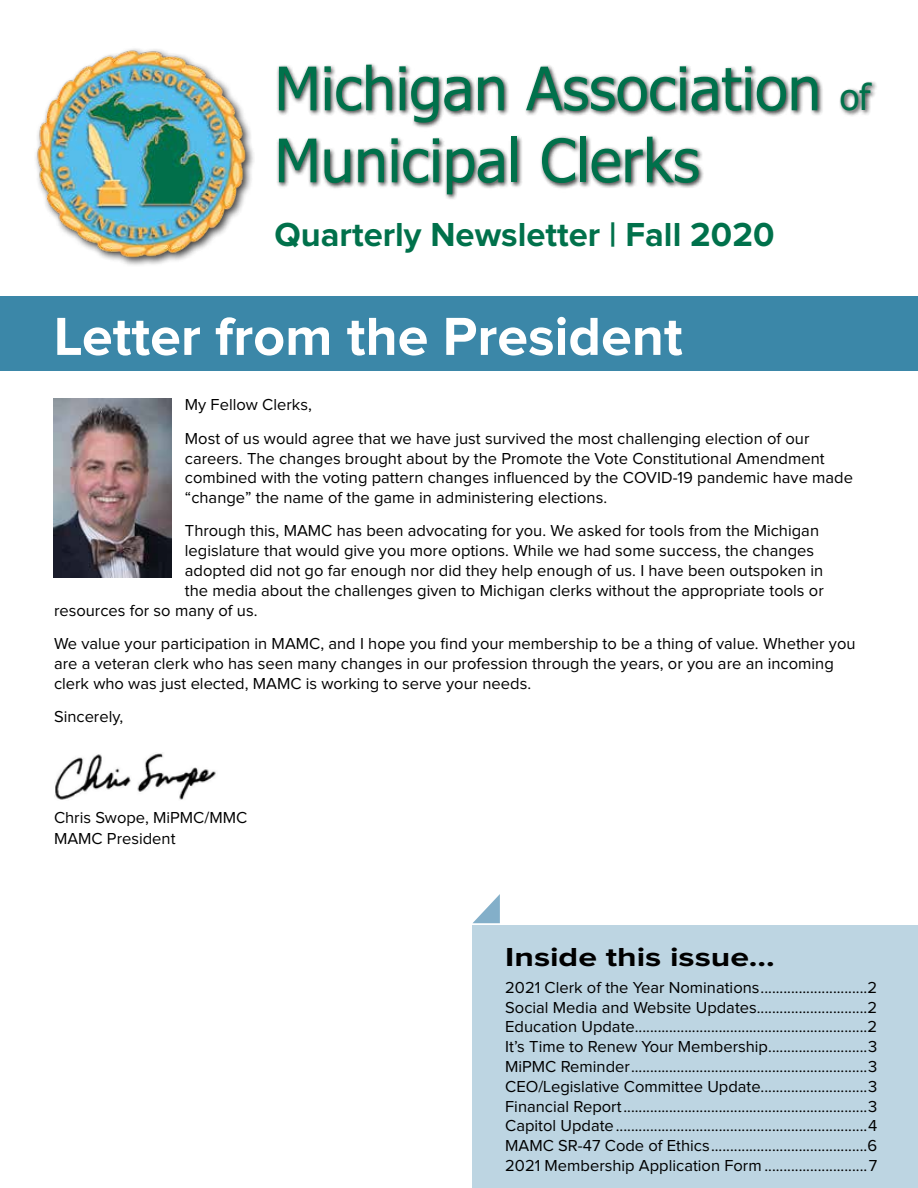
<style>
.page{position:relative;width:918px;height:1188px;background:#fff}
.page>*{position:absolute;margin:0;border:0;box-sizing:border-box;transform-origin:0 0}
.t1{font:60px/72px "Tahoma";color:#00714b}
.t2{font:700 55.5px "Proxima Nova";color:#fff}
.t3{font:700 34.5px "Proxima Nova";color:#00714b}
.t4{font:700 27px "Proxima Nova";color:#000;scale:1.25 1}
.t5{font:16.5px/19.8px "Proxima Nova";color:#000}
.s1{font-size:36px}
</style>
<div class="page">
<div style="left:472px;top:925px;width:446px;height:263px;background:#bdd5e2"></div>
<svg style="left:473px;top:894px;width:27px;height:29px"></svg>
<div style="left:0;top:297px;width:918px;height:74px;background:#3b87a8"></div>
<div style="left:34px;top:47px;width:221px;height:220px;background:#000;opacity:.75"></div>
<img style="left:34px;top:47px;width:214px;height:214px">
<div style="left:276px;top:63px;width:603px;height:138px;background:#000;opacity:.79"></div>
<img style="left:55px;top:753px;width:161px;height:47px">
<img style="left:54px;top:398px;width:117px;height:179px">
<h1 class="t1" style="left:274px;top:56px;width:598px">Michigan Association <span class="s1">of<br></span>Municipal Clerks</h1>
<h3 class="t3" style="left:274px;top:219px;width:501px">Quarterly Newsletter | Fall 2020</h3>
<h2 class="t2" style="left:54px;top:311px;width:630px">Letter from the President</h2>
<p class="t5" style="left:185px;top:389px;width:626px;line-height:33.3px">My Fellow Clerks,<br>Most of us would agree that we have just survived the most challenging election of our</p>
<p class="t5" style="left:185px;top:449px;width:670px">careers. The changes brought about by the Promote the Vote Constitutional Amendment combined with the voting pattern changes influenced by the COVID-19 pandemic have made “change” the name of the game in administering elections.</p>
<p class="t5" style="left:185px;top:522px;width:636px">Through this, MAMC has been advocating for you. We asked for tools from the Michigan</p>
<p class="t5" style="left:185px;top:542px;width:631px">legislature that would give you more options. While we had some success, the changes</p>
<p class="t5" style="left:185px;top:561px;width:640px">adopted did not go far enough nor did they help enough of us. I have been outspoken in</p>
<p class="t5" style="left:185px;top:581px;width:640px">the media about the challenges given to Michigan clerks without the appropriate tools or</p>
<p class="t5" style="left:54px;top:601px;width:205px">resources for so many of us.</p>
<p class="t5" style="left:54px;top:634px;width:803px">We value your participation in MAMC, and I hope you find your membership to be a thing of value. Whether you are a veteran clerk who has seen many changes in our profession through the years, or you are an incoming clerk who was just elected, MAMC is working to serve your needs.</p>
<p class="t5" style="left:54px;top:707px;width:71px">Sincerely,</p>
<p class="t5" style="left:54px;top:807px;width:195px;line-height:21.6px">Chris Swope, MiPMC/MMC<br>MAMC President</p>
<h3 class="t4" style="left:505px;top:945px;width:217px">Inside this issue...</h3>
<p class="t5" style="left:505px;top:978px;width:373px;text-align:justify">2021 Clerk of the Year Nominations............................2<br>Social Media and Website Updates.............................2<br>Education Update.............................................................2<br>It’s Time to Renew Your Membership..........................3<br>MiPMC Reminder..............................................................3<br>CEO/Legislative Committee Update............................3<br>Financial Report................................................................3<br>Capitol Update..................................................................4<br>MAMC SR-47 Code of Ethics.........................................6<br>2021 Membership Application Form ...........................7</p>
</div>
